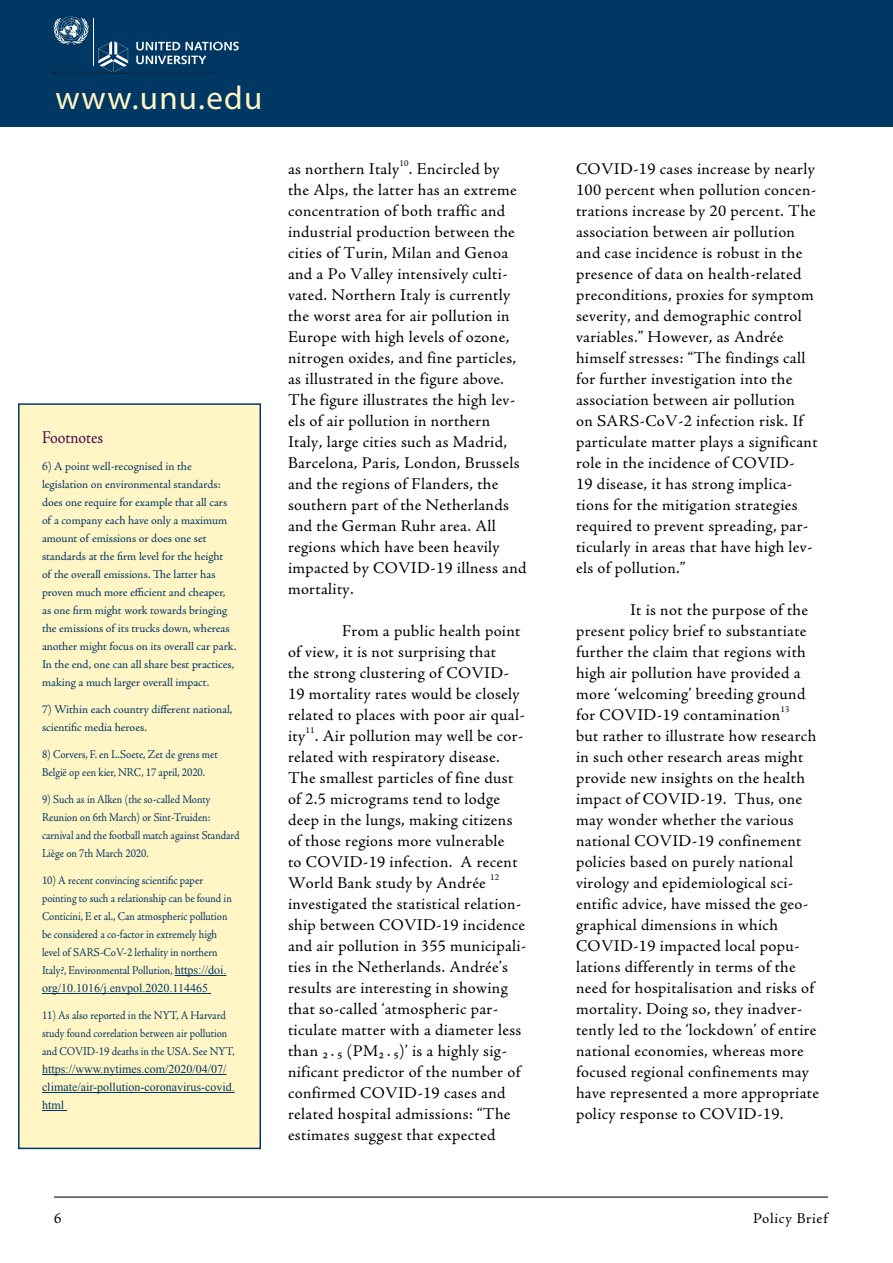
<style>
.page{position:relative;width:893px;height:1263px;background:#fff}
.page>*{position:absolute;margin:0;border:0;box-sizing:border-box;transform-origin:0 0}
.t1{font:33px "Myriad Pro";letter-spacing:.04em;color:#fff5c5}
.t2{font:18px "Adobe Jenson Pro";letter-spacing:-.005em;color:#470f51;scale:.9 1}
.t3{font:16.5px/21px "Adobe Jenson Pro";letter-spacing:.02em;color:#000}
.t4{font:15px "Adobe Jenson Pro";letter-spacing:.045em;color:#000}
.t5{font:12px/18px "Adobe Jenson Pro";letter-spacing:-.005em;color:#003863;scale:.9 1}
.t6{font:12px/18px "Adobe Jenson Pro";letter-spacing:-.005em;color:#003863}
.t7{font:12px/18px "Times New Roman";color:#003863}
.t8{font:9px "Adobe Jenson Pro";letter-spacing:.02em;color:#000}
.s1{font-family:"Times New Roman"}
</style>
<div class="page">
<hr style="left:54px;top:1196px;width:774px;height:1px;background:#000">
<div style="left:0;top:0;width:893px;height:126px;background:#003863"></div>
<svg style="left:52px;top:16px;width:187px;height:58px"></svg>
<div style="left:19px;top:404px;width:241px;height:744px;background:#fff5c5"></div>
<hr style="left:175px;top:975px;width:51px;height:1px;background:#003863">
<hr style="left:42px;top:993px;width:169px;height:1px;background:#003863">
<hr style="left:42px;top:1074px;width:185px;height:1px;background:#003863">
<hr style="left:42px;top:1092px;width:193px;height:1px;background:#003863">
<svg style="left:42px;top:1110px;width:25px;height:1px"></svg>
<div style="left:18px;top:403px;width:243px;height:746px;border:2px solid #003863"></div>
<h1 class="t1" style="left:55px;top:77px;width:208px">www.unu.edu</h1>
<p class="t2" style="left:42px;top:427px;width:69px">Footnotes</p>
<p class="t6" style="left:42px;top:458px;width:196px">6) A point well-recognised in the legislation on environmental standards: does one require for example that all cars of a company each have only a maximum amount of emissions or does one set standards at the firm level for the height<br>of the overall emissions. The latter has proven much more efficient and cheaper, as one firm might work towards bringing the emissions of its trucks down, whereas another might focus on its overall car park.<br>In the end, one can all share best practices, making a much larger overall impact.</p>
<p class="t6" style="left:42px;top:701px;width:192px">7) Within each country different national, scientific media heroes.</p>
<p class="t5" style="left:42px;top:746px;width:197px">8) Corvers, F. en L.Soete, Zet de grens met<br>België op een kier, NRC, 17 april, 2020.</p>
<p class="t5" style="left:42px;top:791px;width:221px">9) Such as in Alken (the so-called Monty Reunion on 6th March) or Sint-Truiden: carnival and the football match against Standard Liège on 7th March 2020.</p>
<p class="t5" style="left:42px;top:872px;width:212px">10) A recent convincing scientific paper pointing to such a relationship can be found in Conticini, E et al., Can atmospheric pollution be considered a co-factor in extremely high level of SARS-CoV-2 lethality in northern Italy?, Environmental Pollution, <span class="s1">https://doi.</span></p>
<p class="t7" style="left:42px;top:979px;width:167px">org/10.1016/j.envpol.2020.114465</p>
<p class="t5" style="left:42px;top:1007px;width:216px">11) As also reported in the NYT, A Harvard study found correlation between air pollution and COVID-19 deaths in the USA. See NYT,</p>
<p class="t7" style="left:42px;top:1060px;width:194px">https://www.nytimes.com/2020/04/07/ climate/air-pollution-coronavirus-covid. html</p>
<p class="t3" style="left:288px;top:159px;width:113px">as northern Italy</p>
<p class="t8" style="left:400px;top:158px;width:11px">10</p>
<p class="t3" style="left:288px;top:159px;width:240px;text-indent:121px">. Encircled by<br>the Alps, the latter has an extreme concentration of both traffic and industrial production between the cities of Turin, Milan and Genoa and a Po Valley intensively culti&shy;vated. Northern Italy is currently the worst area for air pollution in<br>Europe with high levels of ozone, nitrogen oxides, and fine particles, as illustrated in the figure above.<br>The figure illustrates the high lev&shy;els of air pollution in northern<br>Italy, large cities such as Madrid,<br>Barcelona, Paris, London, Brussels and the regions of Flanders, the southern part of the Netherlands and the German Ruhr area. All regions which have been heavily impacted by COVID-19 illness and mortality.</p>
<p class="t3" style="left:288px;top:621px;width:238px;text-indent:54px">From a public health point of view, it is not surprising that<br>the strong clustering of COVID-<br>19 mortality rates would be closely related to places with poor air qual&shy;ity</p>
<p class="t8" style="left:306px;top:725px;width:11px">11</p>
<p class="t3" style="left:288px;top:726px;width:237px;text-indent:27px">. Air pollution may well be cor&shy;related with respiratory disease.<br>The smallest particles of fine dust of 2.5 micrograms tend to lodge deep in the lungs, making citizens of those regions more vulnerable<br>to COVID-19 infection. A recent<br>World Bank study by Andrée</p>
<p class="t8" style="left:490px;top:872px;width:11px">12</p>
<p class="t3" style="left:288px;top:894px;width:240px">investigated the statistical relation&shy;ship between COVID-19 incidence and air pollution in 355 municipali&shy;ties in the Netherlands. Andrée’s results are interesting in showing that so-called ‘atmospheric par&shy;ticulate matter with a diameter less than ₂․₅ (PM₂․₅)’ is a highly sig&shy;nificant predictor of the number of confirmed COVID-19 cases and related hospital admissions: “The estimates suggest that expected</p>
<p class="t3" style="left:576px;top:159px;width:243px">COVID-19 cases increase by nearly 100 percent when pollution concen&shy;trations increase by 20 percent. The association between air pollution and case incidence is robust in the presence of data on health-related preconditions, proxies for symptom severity, and demographic control variables.” However, as Andrée himself stresses: “The findings call for further investigation into the association between air pollution<br>on SARS-CoV-2 infection risk. If particulate matter plays a significant role in the incidence of COVID-<br>19 disease, it has strong implica&shy;tions for the mitigation strategies required to prevent spreading, par&shy;ticularly in areas that have high lev&shy;els of pollution.”</p>
<p class="t3" style="left:576px;top:600px;width:234px;text-indent:54px">It is not the purpose of the present policy brief to substantiate further the claim that regions with high air pollution have provided a more ‘welcoming’ breeding ground for COVID-19 contamination</p>
<p class="t8" style="left:780px;top:704px;width:11px">13</p>
<p class="t3" style="left:576px;top:726px;width:245px">but rather to illustrate how research in such other research areas might provide new insights on the health impact of COVID-19. Thus, one may wonder whether the various national COVID-19 confinement policies based on purely national virology and epidemiological sci&shy;entific advice, have missed the geo&shy;graphical dimensions in which COVID-19 impacted local popu&shy;lations differently in terms of the need for hospitalisation and risks of mortality. Doing so, they inadver&shy;tently led to the ‘lockdown’ of entire national economies, whereas more focused regional confinements may have represented a more appropriate policy response to COVID-19.</p>
<p class="t4" style="left:54px;top:1209px;width:9px">6</p>
<p class="t4" style="left:753px;top:1209px;width:76px">Policy Brief</p>
</div>
